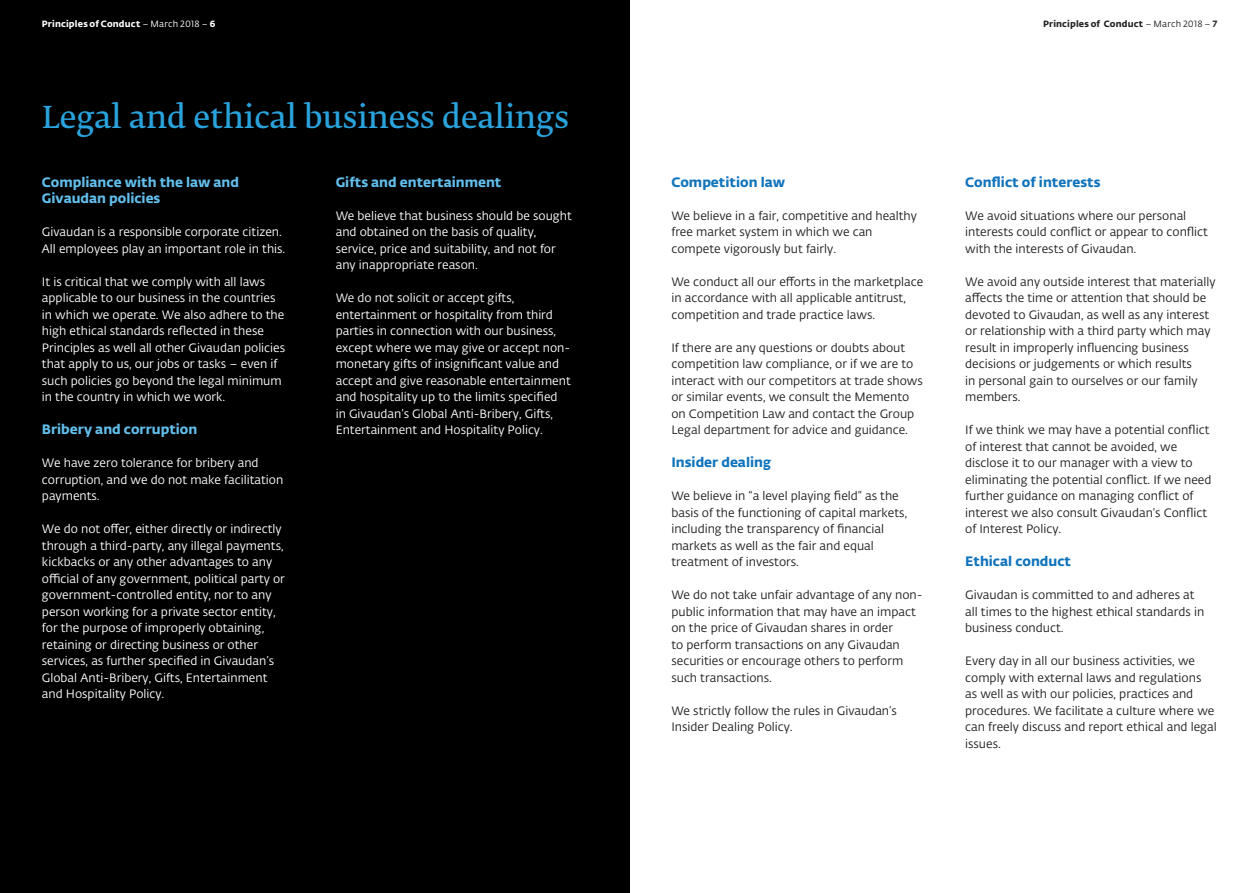
<style>
.page{position:relative;width:1259px;height:893px;background:#fff}
.page>*{position:absolute;margin:0;border:0;box-sizing:border-box;transform-origin:0 0}
.H1_turquoise{font:30px "Fedra Serif B Pro Demi";color:#2aa2db}
.H3_yellow{font:13.5px "Fedra Sans Alt Pro Bold LF";color:#1074bc}
.H3_yellow-2{font:13.5px "Fedra Sans Alt Pro Bold LF";color:#62beeb}
.H3_turquoise{font:13.5px/16.5px "Fedra Sans Alt Pro Bold LF";color:#62beeb}
.Paragraph_black_on_w{font:12px/16.5px "Fedra Sans Alt Pro Book LF";color:#231f20}
.Paragraph_white_on_b{font:12px/16.5px "Fedra Sans Alt Pro Book LF";color:#fff}
.Paragraph_black_on_w-2{font:12px/16.5px "Fedra Sans Alt Pro Book LF";color:#fff}
.t1{font:9px "Fedra Sans Alt Pro Bold LF";letter-spacing:.02em;color:#fff}
.t2{font:9px "Fedra Sans Alt Pro Bold LF";letter-spacing:.02em;color:#231f20}
.s1{font-family:"Fedra Sans Alt Pro Book LF"}
</style>
<div class="page">
<div style="left:0;top:0;width:629px;height:893px;background:#000"></div>
<p class="t1" style="left:42px;top:17px;width:175px">Principles of Conduct <span class="s1">– March 2018 –</span> 6</p>
<p class="t2" style="left:1043px;top:17px;width:175px">Principles of Conduct <span class="s1">– March 2018 –</span> 7</p>
<p class="H1_turquoise" style="left:42px;top:100px;width:528px">Legal and ethical business dealings</p>
<p class="H3_turquoise" style="left:42px;top:173px;width:199px">Compliance with the law and<br>Givaudan policies</p>
<p class="Paragraph_white_on_b" style="left:42px;top:223px;width:245px">Givaudan is a responsible corporate citizen.<br>All employees play an important role in this.</p>
<p class="Paragraph_white_on_b" style="left:42px;top:273px;width:245px">It is critical that we comply with all laws applicable to our business in the countries in which we operate. We also adhere to the high ethical standards reflected in these Principles as well all other Givaudan policies that apply to us, our jobs or tasks – even if such policies go beyond the legal minimum in the country in which we work.</p>
<p class="H3_yellow-2" style="left:42px;top:419px;width:157px">Bribery and corruption</p>
<p class="Paragraph_white_on_b" style="left:42px;top:454px;width:243px">We have zero tolerance for bribery and corruption, and we do not make facilitation payments.</p>
<p class="Paragraph_white_on_b" style="left:42px;top:520px;width:244px">We do not offer, either directly or indirectly through a third-party, any illegal payments, kickbacks or any other advantages to any official of any government, political party or government-controlled entity, nor to any person working for a private sector entity, for the purpose of improperly obtaining, retaining or directing business or other services, as further specified in Givaudan’s Global Anti-Bribery, Gifts, Entertainment and Hospitality Policy.</p>
<p class="H3_yellow-2" style="left:336px;top:171px;width:167px">Gifts and entertainment</p>
<p class="Paragraph_black_on_w-2" style="left:336px;top:207px;width:238px">We believe that business should be sought and obtained on the basis of quality, service, price and suitability, and not for any inappropriate reason.</p>
<p class="Paragraph_black_on_w-2" style="left:336px;top:289px;width:236px">We do not solicit or accept gifts, entertainment or hospitality from third parties in connection with our business, except where we may give or accept non&shy;monetary gifts of insignificant value and accept and give reasonable entertainment and hospitality up to the limits specified<br>in Givaudan’s Global Anti-Bribery, Gifts, Entertainment and Hospitality Policy.</p>
<p class="H3_yellow" style="left:671px;top:171px;width:115px">Competition law</p>
<p class="Paragraph_black_on_w" style="left:671px;top:207px;width:247px">We believe in a fair, competitive and healthy free market system in which we can compete vigorously but fairly.</p>
<p class="Paragraph_black_on_w" style="left:671px;top:273px;width:253px">We conduct all our efforts in the marketplace in accordance with all applicable antitrust, competition and trade practice laws.</p>
<p class="Paragraph_black_on_w" style="left:671px;top:339px;width:253px">If there are any questions or doubts about competition law compliance, or if we are to interact with our competitors at trade shows or similar events, we consult the Memento on Competition Law and contact the Group Legal department for advice and guidance.</p>
<p class="H3_yellow" style="left:671px;top:452px;width:101px">Insider dealing</p>
<p class="Paragraph_black_on_w" style="left:671px;top:487px;width:237px">We believe in “a level playing field” as the basis of the functioning of capital markets, including the transparency of financial markets as well as the fair and equal treatment of investors.</p>
<p class="Paragraph_black_on_w" style="left:671px;top:586px;width:253px">We do not take unfair advantage of any non&shy;public information that may have an impact on the price of Givaudan shares in order<br>to perform transactions on any Givaudan securities or encourage others to perform such transactions.</p>
<p class="Paragraph_black_on_w" style="left:671px;top:702px;width:227px">We strictly follow the rules in Givaudan’s<br>Insider Dealing Policy.</p>
<p class="H3_yellow" style="left:965px;top:171px;width:137px">Conflict of interests</p>
<p class="Paragraph_black_on_w" style="left:965px;top:207px;width:244px">We avoid situations where our personal interests could conflict or appear to conflict with the interests of Givaudan.</p>
<p class="Paragraph_black_on_w" style="left:965px;top:273px;width:252px">We avoid any outside interest that materially affects the time or attention that should be devoted to Givaudan, as well as any interest or relationship with a third party which may result in improperly influencing business decisions or judgements or which results<br>in personal gain to ourselves or our family members.</p>
<p class="Paragraph_black_on_w" style="left:965px;top:421px;width:248px">If we think we may have a potential conflict of interest that cannot be avoided, we disclose it to our manager with a view to eliminating the potential conflict. If we need further guidance on managing conflict of interest we also consult Givaudan’s Conflict of Interest Policy.</p>
<p class="H3_yellow" style="left:965px;top:551px;width:107px">Ethical conduct</p>
<p class="Paragraph_black_on_w" style="left:965px;top:586px;width:241px">Givaudan is committed to and adheres at all times to the highest ethical standards in business conduct.</p>
<p class="Paragraph_black_on_w" style="left:965px;top:652px;width:253px">Every day in all our business activities, we comply with external laws and regulations<br>as well as with our policies, practices and procedures. We facilitate a culture where we can freely discuss and report ethical and legal issues.</p>
</div>
